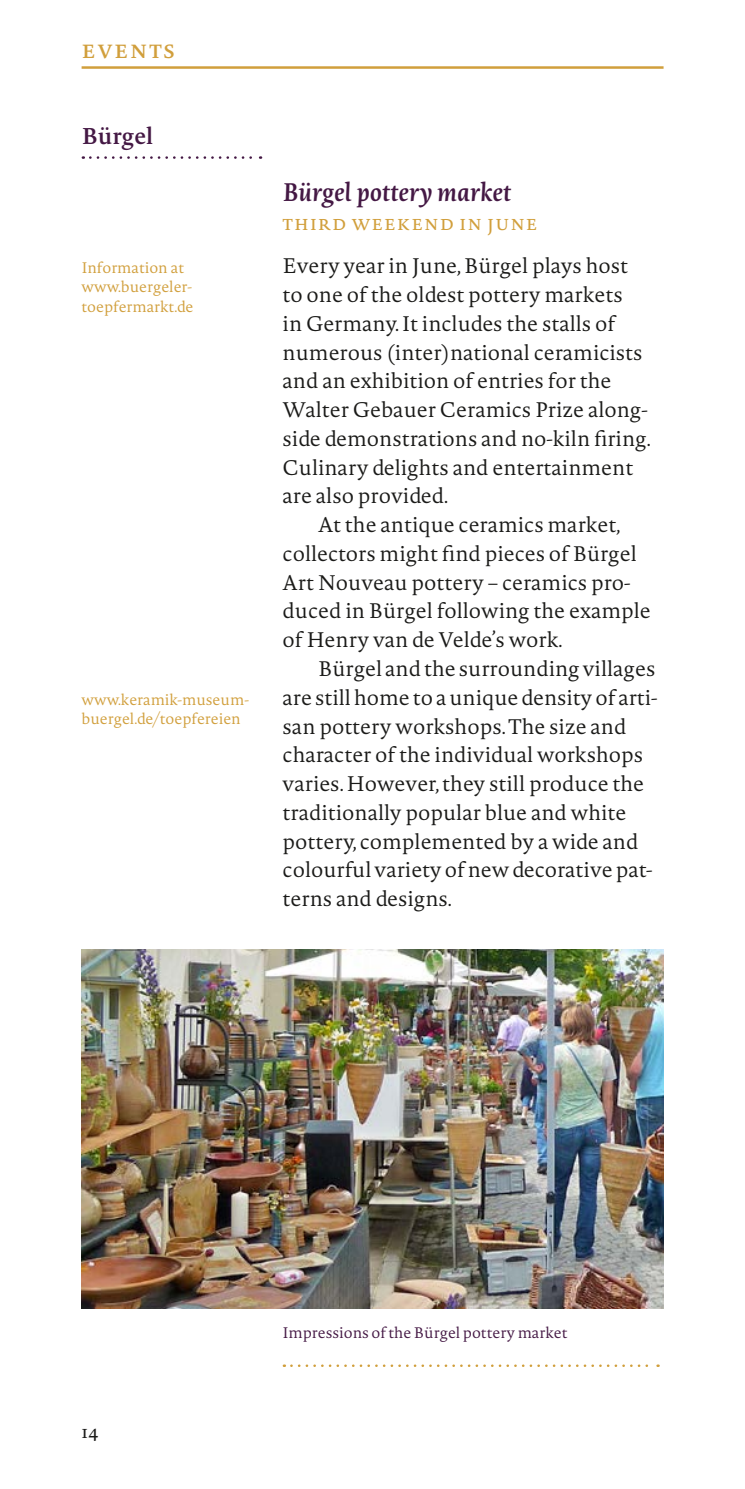
<style>
.page{position:relative;width:745px;height:1489px;background:#fff}
.page>*{position:absolute;margin:0;border:0;box-sizing:border-box;transform-origin:0 0}
._2013_Ausstellung_Ü{font:italic 600 25px "Novel Pro";color:#441844}
._2013_Kategorie{font:25px "Novel Pro";letter-spacing:.05em;color:#d19f3c}
._2013_Ausstellungsorte_mit_Punktlinie{font:600 22.5px "Novel Pro";color:#441844}
._2013_Brot{font:300 20.75px/28.8px "Novel Pro";color:#1a1a18}
._2013_Ausstellung_Datum{font:300 20.75px "Novel Pro";letter-spacing:.04em;color:#d19f3c}
.t1{font:17px "Novel Pro";color:#1a1a18}
._2013_Randdaten{font:300 15px/19.2px "Novel Pro";color:#d19f3c}
._2013_BU{font:300 15px "Novel Pro";color:#441844}
</style>
<div class="page">
<svg style="left:291px;top:1364px;width:367px;height:2px"></svg>
<hr style="left:81px;top:66px;width:582px;height:3px;background:#d19f3c">
<svg style="left:90px;top:156px;width:171px;height:3px"></svg>
<img style="left:81px;top:949px;width:582px;height:359px">
<p class="_2013_Kategorie" style="left:81px;top:30px;width:95px">Events</p>
<p class="_2013_Ausstellungsorte_mit_Punktlinie" style="left:81px;top:119px;width:73px">Bürgel</p>
<p class="_2013_Randdaten" style="left:81px;top:258px;width:113px">Information at www.buergeler&shy;toepfermarkt.de</p>
<p class="_2013_Randdaten" style="left:81px;top:689px;width:169px">www.keramik-museum&shy;buergel.de/toepfereien</p>
<p class="_2013_Ausstellung_Ü" style="left:282px;top:173px;width:230px">Bürgel pottery market</p>
<p class="_2013_Ausstellung_Datum" style="left:282px;top:208px;width:227px">third weekend in june</p>
<p class="_2013_Brot" style="left:282px;top:251px;width:369px">Every year in June, Bürgel plays host to one of the oldest pottery markets<br>in Germany. It includes the stalls of numerous (inter)national ceramicists and an exhibition of entries for the Walter Gebauer Ceramics Prize along&shy;side demonstrations and no-kiln firing.<br>Culinary delights and entertainment are also provided.</p>
<p class="_2013_Brot" style="left:282px;top:510px;width:369px;text-indent:35px">At the antique ceramics market, collectors might find pieces of Bürgel Art Nouveau pottery – ceramics pro&shy;duced in Bürgel following the example of Henry van de Velde’s work.</p>
<p class="_2013_Brot" style="left:282px;top:653px;width:376px;text-indent:35px">Bürgel and the surrounding villages are still home to a unique density of arti&shy;san pottery workshops. The size and character of the individual workshops varies. However, they still produce the traditionally popular blue and white pottery, complemented by a wide and colourful variety of new decorative pat&shy;terns and designs.</p>
<p class="t1" style="left:81px;top:1419px;width:18px">14</p>
<p class="_2013_BU" style="left:282px;top:1321px;width:286px">Impressions of the Bürgel pottery market</p>
</div>
